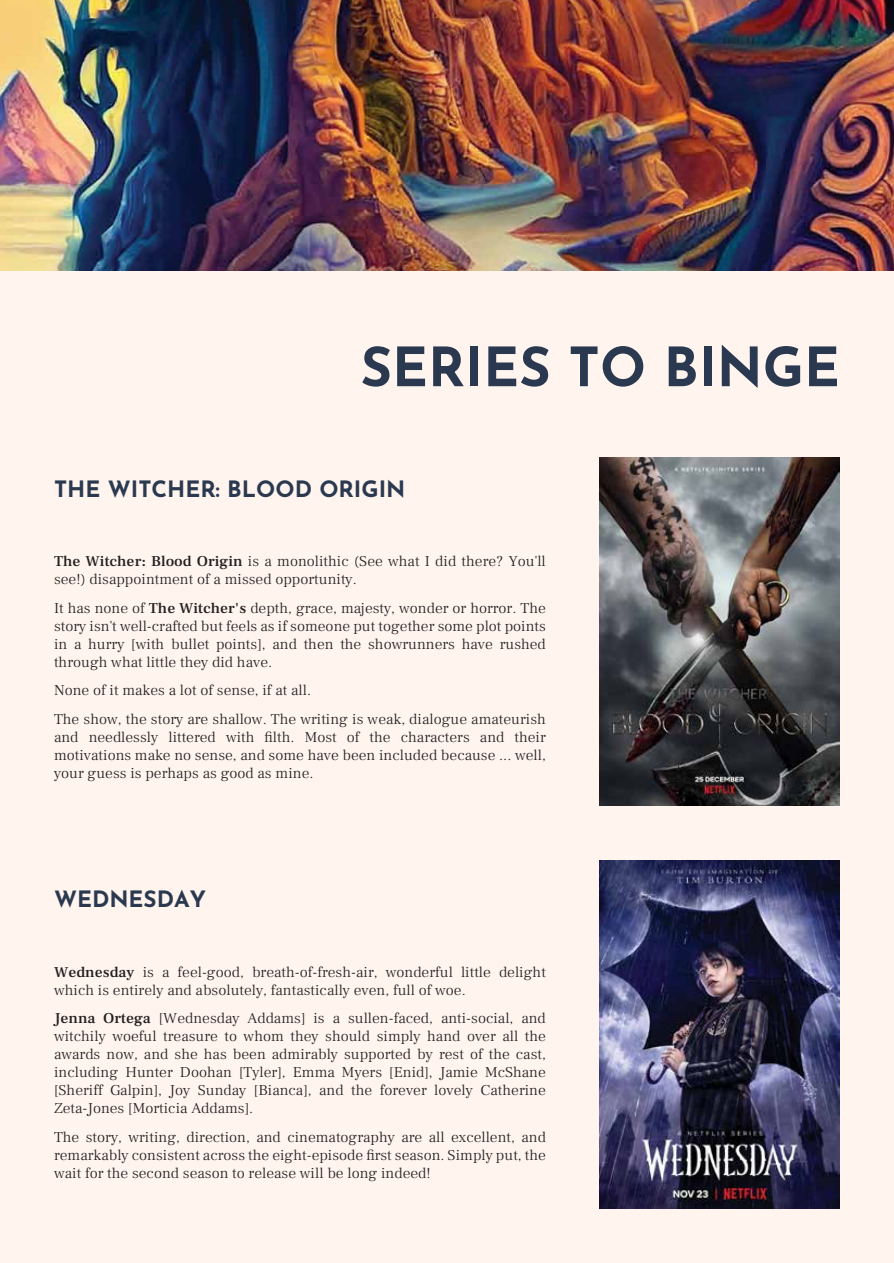
<style>
.page{position:relative;width:894px;height:1263px;background:#fff}
.page>*{position:absolute;margin:0;border:0;box-sizing:border-box;transform-origin:0 0}
.t1{font:700 54px "Josefin Sans";color:#2a3950}
.t2{font:700 22.5px "Josefin Sans";color:#2a3950}
.t3{font:300 15px/18px "Frank Ruhl Libre";color:#231f20;text-align:justify}
.s1{font-weight:500}
</style>
<div class="page">
<div style="left:0;top:0;width:893px;height:1263px;background:#fff4ee"></div>
<img style="left:599px;top:860px;width:240px;height:349px">
<img style="left:0;top:0;width:893px;height:270px">
<img style="left:599px;top:457px;width:240px;height:349px">
<h1 class="t1" style="left:360px;top:327px;width:480px">SERIES TO BINGE</h1>
<h2 class="t2" style="left:54px;top:472px;width:353px">THE WITCHER: BLOOD ORIGIN</h2>
<p class="t3" style="left:54px;top:552px;width:493px"><span class="s1">The Witcher: Blood Origin</span> is a monolithic (See what I did there? You'll see!) disappointment of a missed opportunity.</p>
<p class="t3" style="left:54px;top:599px;width:493px">It has none of <span class="s1">The Witcher's</span> depth, grace, majesty, wonder or horror. The story isn't well-crafted but feels as if someone put together some plot points in a hurry [with bullet points], and then the showrunners have rushed through what little they did have.</p>
<p class="t3" style="left:54px;top:676px;width:493px;line-height:28.5px">None of it makes a lot of sense, if at all.<br>The show, the story are shallow. The writing is weak, dialogue amateurish</p>
<p class="t3" style="left:54px;top:728px;width:493px">and needlessly littered with filth. Most of the characters and their motivations make no sense, and some have been included because ... well, your guess is perhaps as good as mine.</p>
<h2 class="t2" style="left:54px;top:882px;width:153px">WEDNESDAY</h2>
<p class="t3" style="left:54px;top:962px;width:493px"><span class="s1">Wednesday</span> is a feel-good, breath-of-fresh-air, wonderful little delight which is entirely and absolutely, fantastically even, full of woe.</p>
<p class="t3" style="left:54px;top:1009px;width:493px"><span class="s1">Jenna Ortega</span> [Wednesday Addams] is a sullen-faced, anti-social, and witchily woeful treasure to whom they should simply hand over all the awards now, and she has been admirably supported by rest of the cast, including Hunter Doohan [Tyler], Emma Myers [Enid], Jamie McShane [Sheriff Galpin], Joy Sunday [Bianca], and the forever lovely Catherine Zeta-Jones [Morticia Addams].</p>
<p class="t3" style="left:54px;top:1127px;width:493px">The story, writing, direction, and cinematography are all excellent, and remarkably consistent across the eight-episode first season. Simply put, the wait for the second season to release will be long indeed!</p>
</div>
